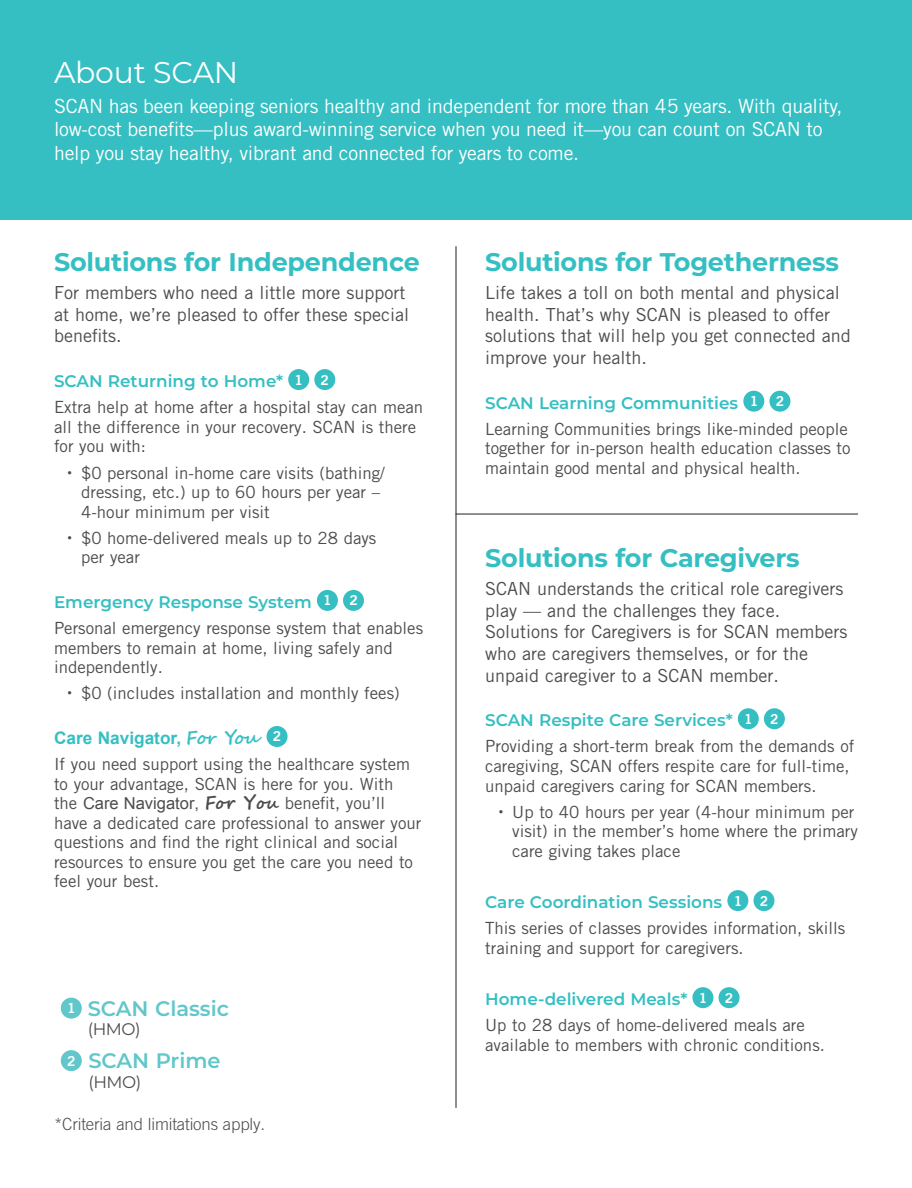
<style>
.page{position:relative;width:912px;height:1188px;background:#fff}
.page>*{position:absolute;margin:0;border:0;box-sizing:border-box;transform-origin:0 0}
.t1{font:30px "Montserrat";letter-spacing:-.01em;color:#fff}
.t2{font:700 25.5px "Montserrat";letter-spacing:-.01em;color:#35bfc2}
.t3{font:600 21px "Montserrat";color:#61c7ca}
.t4{font:19.5px/23.2px "Trade Gothic LT Std";letter-spacing:-.01em;color:#fff}
.t5{font:18px/21.6px "Trade Gothic LT Std";color:#4b4c4d}
.t6{font:700 17.25px "Arial";color:#35bfc2}
.t7{font:16.8px/19.5px "Trade Gothic LT Std";color:#4b4c4d}
.t8{font:600 16.8px "Montserrat";color:#35bfc2}
.t9{font:300 16.8px "Trade Gothic LT Std";letter-spacing:-.01em;color:#4b4c4d}
.t10{font:16.8px "Montserrat";letter-spacing:-.03em;color:#4b4c4d}
.t11{font:13.8px "Trade Gothic LT Std Bd 2";color:#fff}
.s1{font-family:"Trade Gothic LT Std Bd 2";font-weight:400;font-size:13.8px;color:#fff}
.s2{font-family:"Segoe Script";font-size:18px}
.s3{font-family:"Arial";font-size:16.5px}
.s4{font-family:"Segoe Script";font-weight:700;font-size:18px}
</style>
<div class="page">
<div style="left:0;top:0;width:911px;height:220px;background:#35bfc2"></div>
<div style="left:61px;top:998px;width:21px;height:21px;background:#61c7ca;border-radius:50%"></div>
<div style="left:61px;top:1050px;width:21px;height:21px;background:#61c7ca;border-radius:50%"></div>
<div style="left:743px;top:391px;width:21px;height:21px;background:#35bfc2;border-radius:50%"></div>
<div style="left:769px;top:391px;width:21px;height:21px;background:#35bfc2;border-radius:50%"></div>
<hr style="left:455px;top:514px;width:402px;height:1px;background:#231f20">
<div style="left:737px;top:708px;width:21px;height:21px;background:#35bfc2;border-radius:50%"></div>
<div style="left:763px;top:708px;width:21px;height:21px;background:#35bfc2;border-radius:50%"></div>
<div style="left:727px;top:890px;width:21px;height:21px;background:#35bfc2;border-radius:50%"></div>
<div style="left:753px;top:890px;width:21px;height:21px;background:#35bfc2;border-radius:50%"></div>
<div style="left:692px;top:987px;width:21px;height:21px;background:#35bfc2;border-radius:50%"></div>
<div style="left:718px;top:987px;width:21px;height:21px;background:#35bfc2;border-radius:50%"></div>
<div style="left:288px;top:369px;width:21px;height:21px;background:#35bfc2;border-radius:50%"></div>
<div style="left:314px;top:369px;width:21px;height:21px;background:#35bfc2;border-radius:50%"></div>
<div style="left:317px;top:590px;width:21px;height:21px;background:#35bfc2;border-radius:50%"></div>
<div style="left:343px;top:590px;width:21px;height:21px;background:#35bfc2;border-radius:50%"></div>
<div style="left:266px;top:726px;width:21px;height:21px;background:#35bfc2;border-radius:50%"></div>
<hr style="left:455px;top:246px;width:1px;height:862px;background:#231f20">
<h1 class="t1" style="left:54px;top:52px;width:186px">About SCAN</h1>
<p class="t4" style="left:54px;top:94px;width:789px">SCAN has been keeping seniors healthy and independent for more than 45 years. With quality, low-cost benefits—plus award-winning service when you need it—you can count on SCAN to help you stay healthy, vibrant and connected for years to come.</p>
<h2 class="t2" style="left:54px;top:243px;width:367px">Solutions for Independence</h2>
<p class="t5" style="left:54px;top:282px;width:356px">For members who need a little more support at home, we’re pleased to offer these special benefits.</p>
<p class="t8" style="left:54px;top:369px;width:250px">SCAN Returning to Home* <span class="s1">1</span></p>
<p class="t11" style="left:320px;top:371px;width:10px">2</p>
<p class="t7" style="left:54px;top:397px;width:370px">Extra help at home after a hospital stay can mean all the difference in your recovery. SCAN is there for you with:</p>
<p class="t7" style="left:81px;top:463px;width:305px;text-indent:-14px"><sup>•</sup> $0 personal in-home care visits (bathing/ dressing, etc.) up to 60 hours per year –<br>4-hour minimum per visit</p>
<p class="t7" style="left:81px;top:528px;width:297px;text-indent:-14px"><sup>•</sup> $0 home-delivered meals up to 28 days per year</p>
<p class="t8" style="left:54px;top:590px;width:279px">Emergency Response System <span class="s1">1</span></p>
<p class="t11" style="left:349px;top:592px;width:10px">2</p>
<p class="t7" style="left:54px;top:618px;width:370px">Personal emergency response system that enables members to remain at home, living safely and independently.</p>
<p class="t7" style="left:68px;top:683px;width:333px"><sup>•</sup> $0 (includes installation and monthly fees)</p>
<p class="t6" style="left:54px;top:727px;width:229px">Care Navigator, <span class="s2">For You</span> <span class="s1">2</span></p>
<p class="t7" style="left:54px;top:754px;width:369px">If you need support using the healthcare system to your advantage, SCAN is here for you. With<br>the <span class="s3">Care Navigator,</span> <span class="s4">For You</span> benefit, you’ll have a dedicated care professional to answer your questions and find the right clinical and social resources to ensure you get the care you need to feel your best.</p>
<p class="t3" style="left:67px;top:993px;width:163px"><span class="s1">1</span> SCAN Classic</p>
<p class="t10" style="left:88px;top:1018px;width:55px">(HMO)</p>
<p class="t3" style="left:67px;top:1046px;width:155px"><span class="s1">2</span> SCAN Prime</p>
<p class="t10" style="left:88px;top:1070px;width:55px">(HMO)</p>
<p class="t9" style="left:54px;top:1114px;width:212px">*Criteria and limitations apply.</p>
<h2 class="t2" style="left:485px;top:243px;width:355px">Solutions for Togetherness</h2>
<p class="t5" style="left:485px;top:282px;width:367px">Life takes a toll on both mental and physical health. That’s why SCAN is pleased to offer solutions that will help you get connected and improve your health.</p>
<p class="t8" style="left:485px;top:391px;width:274px">SCAN Learning Communities <span class="s1">1</span></p>
<p class="t11" style="left:775px;top:393px;width:10px">2</p>
<p class="t7" style="left:485px;top:419px;width:367px">Learning Communities brings like-minded people together for in-person health education classes to maintain good mental and physical health.</p>
<h2 class="t2" style="left:485px;top:539px;width:316px">Solutions for Caregivers</h2>
<p class="t5" style="left:485px;top:578px;width:364px">SCAN understands the critical role caregivers play — and the challenges they face.<br>Solutions for Caregivers is for SCAN members who are caregivers themselves, or for the unpaid caregiver to a SCAN member.</p>
<p class="t8" style="left:485px;top:708px;width:269px">SCAN Respite Care Services* <span class="s1">1</span></p>
<p class="t11" style="left:770px;top:710px;width:10px">2</p>
<p class="t7" style="left:485px;top:737px;width:370px">Providing a short-term break from the demands of caregiving, SCAN offers respite care for full-time, unpaid caregivers caring for SCAN members.</p>
<p class="t7" style="left:512px;top:802px;width:347px;text-indent:-14px"><sup>•</sup> Up to 40 hours per year (4-hour minimum per visit) in the member’s home where the primary care giving takes place</p>
<p class="t8" style="left:485px;top:890px;width:258px">Care Coordination Sessions <sup>1</sup></p>
<p class="t11" style="left:759px;top:892px;width:10px">2</p>
<p class="t7" style="left:485px;top:918px;width:361px">This series of classes provides information, skills training and support for caregivers.</p>
<p class="t8" style="left:485px;top:987px;width:223px">Home-delivered Meals* <span class="s1">1</span></p>
<p class="t11" style="left:724px;top:989px;width:10px">2</p>
<p class="t7" style="left:485px;top:1015px;width:341px">Up to 28 days of home-delivered meals are available to members with chronic conditions.</p>
</div>
